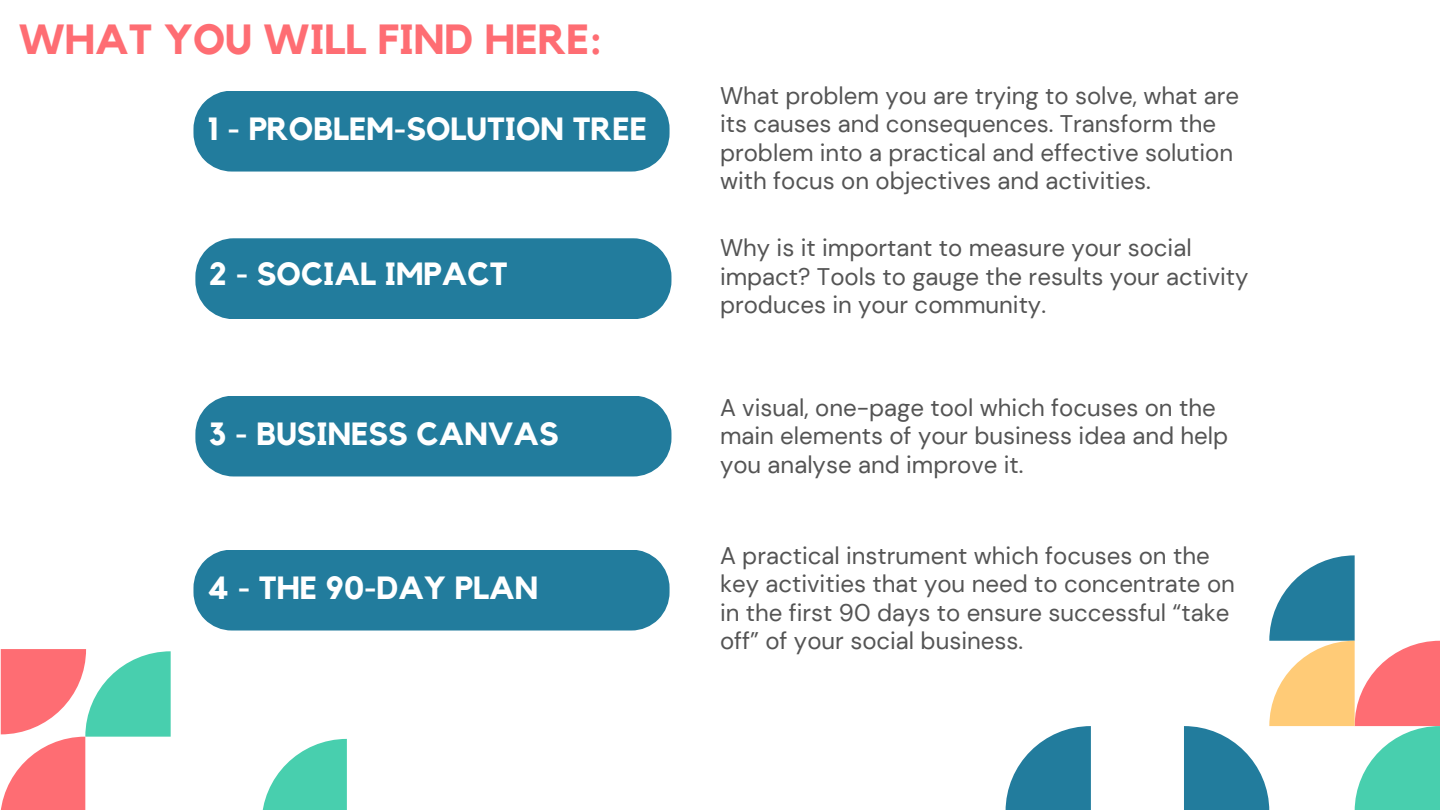
<style>
.page{position:relative;width:1440px;height:810px;background:#fff}
.page>*{position:absolute;margin:0;border:0;box-sizing:border-box;transform-origin:0 0}
.t1{font:700 42px "Kollektif";color:#fe6d73}
.t2{font:700 32px "Kollektif";color:#fff}
.t3{font:24px/28.5px "DM Sans";color:#545454}
</style>
<div class="page">
<div style="left:195px;top:396px;width:476px;height:80px;background:#227c9d"></div>
<div style="left:193px;top:550px;width:477px;height:81px;background:#227c9d"></div>
<svg style="left:0;top:649px;width:171px;height:161px"></svg>
<svg style="left:262px;top:739px;width:85px;height:71px"></svg>
<svg style="left:1184px;top:555px;width:256px;height:255px"></svg>
<svg style="left:1006px;top:726px;width:85px;height:84px"></svg>
<div style="left:193px;top:91px;width:477px;height:81px;background:#227c9d"></div>
<div style="left:195px;top:238px;width:476px;height:81px;background:#227c9d"></div>
<p class="t1" style="left:19px;top:20px;width:585px">WHAT YOU WILL FIND HERE:</p>
<h1 class="t2" style="left:207px;top:114px;width:442px">1 - PROBLEM-SOLUTION TREE</h1>
<p class="t2" style="left:209px;top:259px;width:300px">2 - SOCIAL IMPACT</p>
<h2 class="t2" style="left:209px;top:419px;width:351px">3 - BUSINESS CANVAS</h2>
<p class="t2" style="left:207px;top:574px;width:333px">4 - THE 90-DAY PLAN</p>
<h2 class="t3" style="left:720px;top:81px;width:521px">What problem you are trying to solve, what are its causes and consequences. Transform the problem into a practical and effective solution with focus on objectives and activities.</h2>
<p class="t3" style="left:720px;top:234px;width:530px">Why is it important to measure your social impact? Tools to gauge the results your activity produces in your community.</p>
<p class="t3" style="left:720px;top:393px;width:510px">A visual, one-page tool which focuses on the main elements of your business idea and help you analyse and improve it.</p>
<h2 class="t3" style="left:720px;top:541px;width:516px">A practical instrument which focuses on the key activities that you need to concentrate on in the first 90 days to ensure successful “take off” of your social business.</h2>
</div>
